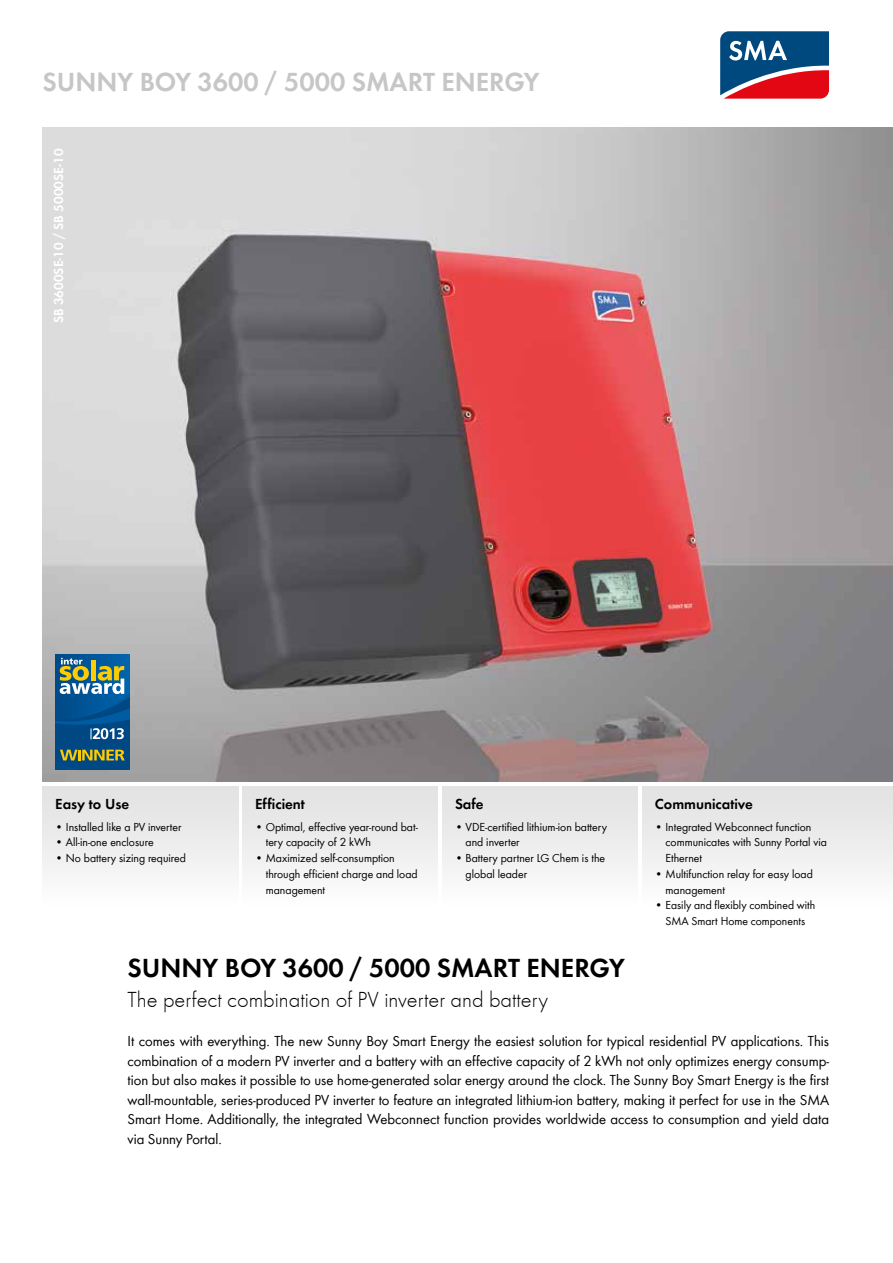
<style>
.page{position:relative;width:893px;height:1263px;background:#fff}
.page>*{position:absolute;margin:0;border:0;box-sizing:border-box;transform-origin:0 0}
.t1{font:600 27px "SMA Futura Global";color:#000}
.t2{font:600 27px "SMA Futura Global";color:#c6c6c6}
.t3{font:300 22.5px "SMA Futura Global";color:#000}
.t4{font:15px/19.5px "SMA Futura Global";color:#000;text-align:justify}
.t5{font:600 15px "SMA Futura Global";color:#000}
.t6{font:600 13.5px "SMA Futura Global";color:#fff}
.t7{font:12px/15.8px "SMA Futura Global";color:#000}
</style>
<div class="page">
<svg style="left:720px;top:31px;width:109px;height:68px;background:#655275"></svg>
<img style="left:43px;top:128px;width:850px;height:654px">
<div style="left:43px;top:787px;width:195px;height:119px;background:linear-gradient(to bottom,#e1e1e1,#fdfdfd)"></div>
<div style="left:242px;top:787px;width:196px;height:119px;background:linear-gradient(to bottom,#e1e1e1,#fdfdfd)"></div>
<div style="left:442px;top:787px;width:196px;height:119px;background:linear-gradient(to bottom,#e1e1e1,#fdfdfd)"></div>
<div style="left:642px;top:787px;width:251px;height:119px;background:linear-gradient(to bottom,#e1e1e1,#fdfdfd)"></div>
<div style="left:55px;top:654px;width:75px;height:116px;background:linear-gradient(to right,#004986,#0065ae)"></div>
<svg style="left:55px;top:658px;width:75px;height:112px;background:#326c86"></svg>
<h1 class="t2" style="left:43px;top:66px;width:499px">SUNNY BOY 3600 / 5000 SMART ENERGY</h1>
<p class="t6" style="left:51px;top:323px;width:176px;rotate:-90deg">SB 3600SE-10 / SB 5000SE-10</p>
<p class="t5" style="left:55px;top:795px;width:75px">Easy to Use</p>
<p class="t7" style="left:55px;top:819px;width:128px">• Installed like a PV inverter</p>
<p class="t7" style="left:55px;top:834px;width:100px">• All-in-one enclosure</p>
<p class="t7" style="left:55px;top:850px;width:132px">• No battery sizing required</p>
<p class="t5" style="left:255px;top:795px;width:51px">Efficient</p>
<p class="t7" style="left:266px;top:819px;width:154px;text-indent:-11px">• Optimal, effective year-round bat&shy;tery capacity of 2 kWh</p>
<p class="t7" style="left:266px;top:850px;width:153px;text-indent:-11px">• Maximized self-consumption through efficient charge and load management</p>
<p class="t5" style="left:455px;top:795px;width:30px">Safe</p>
<p class="t7" style="left:466px;top:819px;width:143px;text-indent:-11px">• VDE-certified lithium-ion battery and inverter</p>
<p class="t7" style="left:466px;top:850px;width:141px;text-indent:-11px">• Battery partner LG Chem is the global leader</p>
<p class="t5" style="left:655px;top:795px;width:100px">Communicative</p>
<p class="t7" style="left:665px;top:819px;width:163px;text-indent:-11px">• Integrated Webconnect function communicates with Sunny Portal via<br>Ethernet</p>
<p class="t7" style="left:665px;top:866px;width:149px;text-indent:-11px">• Multifunction relay for easy load management</p>
<p class="t7" style="left:655px;top:897px;width:162px;text-align:center">• Easily and flexibly combined with<br>SMA Smart Home components</p>
<h1 class="t1" style="left:128px;top:952px;width:499px">SUNNY BOY 3600 / 5000 SMART ENERGY</h1>
<h2 class="t3" style="left:128px;top:986px;width:422px">The perfect combination of PV inverter and battery</h2>
<p class="t4" style="left:128px;top:1031px;width:703px">It comes with everything. The new Sunny Boy Smart Energy the easiest solution for typical residential PV applications. This combination of a modern PV inverter and a battery with an effective capacity of 2 kWh not only optimizes energy consump&shy;tion but also makes it possible to use home-generated solar energy around the clock. The Sunny Boy Smart Energy is the first wall-mountable, series-produced PV inverter to feature an integrated lithium-ion battery, making it perfect for use in the SMA Smart Home. Additionally, the integrated Webconnect function provides worldwide access to consumption and yield data via Sunny Portal.</p>
</div>
